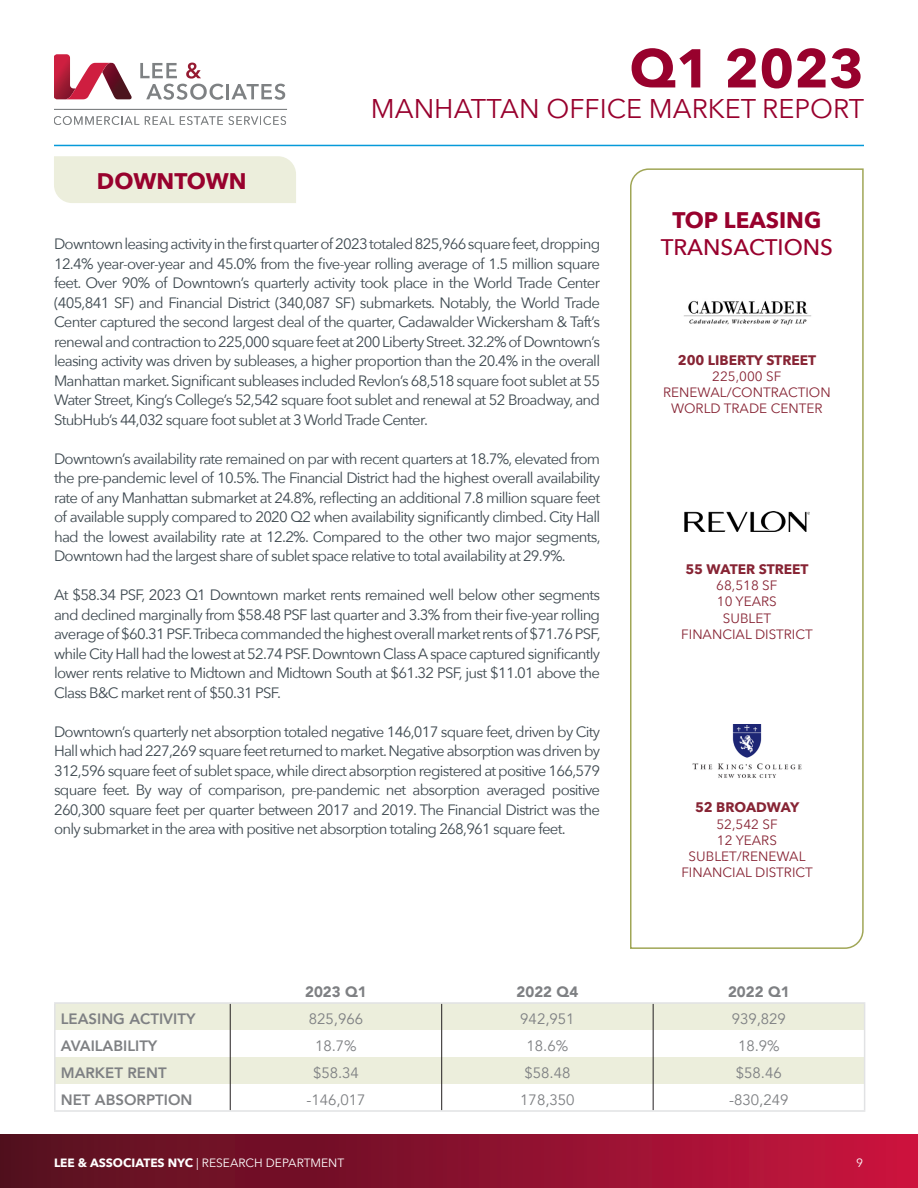
<style>
.page{position:relative;width:918px;height:1188px;background:#fff}
.page>*{position:absolute;margin:0;border:0;box-sizing:border-box;transform-origin:0 0}
.Doc_Title_2{font:700 54px "Avenir Next";color:#98012d}
.Doc_Title_2-2{font:27px "Avenir Next";color:#98012d}
.Body_Copy{font:500 22.5px/27px "Avenir Next";color:#98012d;text-align:center}
.Body_Copy-2{font:700 22.5px "Avenir Next";color:#98012d}
.Body_Copy-3{font:15px/19.5px "Avenir Next";letter-spacing:-.05em;color:#3e4950;text-align:justify}
.t1{font:15px "Avenir";color:#7e8083}
.t2{font:800 15px "Avenir";color:#7e8083}
.t3{font:900 15px "Avenir";color:#7e8083}
.t4{font:700 13.8px "Avenir Next";color:#872434}
.t5{font:13.5px "Avenir Next";color:#872434}
.t6{font:12px "Avenir Next";color:#fff}
.s1{font-weight:700}
</style>
<div class="page">
<div style="left:0;top:1134px;width:918px;height:54px;background:linear-gradient(to right,#51101e,#c7133e)"></div>
<svg style="left:140px;top:63px;width:84px;height:37px"></svg>
<hr style="left:226px;top:84px;width:3px;height:15px;background:#7e8183">
<svg style="left:231px;top:84px;width:54px;height:16px"></svg>
<svg style="left:54px;top:54px;width:78px;height:45px"></svg>
<hr style="left:54px;top:109px;width:233px;height:1px;background:#7e8183">
<svg style="left:54px;top:116px;width:85px;height:9px"></svg>
<svg style="left:145px;top:116px;width:29px;height:9px"></svg>
<svg style="left:180px;top:116px;width:106px;height:9px"></svg>
<hr style="left:54px;top:145px;width:810px;height:1px;background:#069ad9">
<div style="left:54px;top:156px;width:242px;height:47px;background:#eceedc"></div>
<svg style="left:56px;top:1004px;width:808px;height:80px;fill:#eceedc"></svg>
<svg style="left:230px;top:1004px;width:1px;height:106px"></svg>
<svg style="left:441px;top:1004px;width:1px;height:106px"></svg>
<svg style="left:653px;top:1004px;width:1px;height:106px"></svg>
<hr style="left:54px;top:1002px;width:176px;height:2px;background:#e1e2e4">
<hr style="left:54px;top:1004px;width:2px;height:26px;background:#e1e2e4">
<hr style="left:230px;top:1002px;width:212px;height:2px;background:#e1e2e4">
<hr style="left:442px;top:1002px;width:211px;height:2px;background:#e1e2e4">
<hr style="left:653px;top:1002px;width:212px;height:2px;background:#e1e2e4">
<hr style="left:54px;top:1057px;width:2px;height:27px;background:#e1e2e4">
<hr style="left:54px;top:1030px;width:2px;height:27px;background:#e1e2e4">
<hr style="left:54px;top:1084px;width:2px;height:26px;background:#e1e2e4">
<svg style="left:864px;top:1004px;width:1px;height:106px"></svg>
<hr style="left:54px;top:1110px;width:176px;height:2px;background:#e1e2e4">
<hr style="left:230px;top:1110px;width:212px;height:2px;background:#e1e2e4">
<hr style="left:442px;top:1110px;width:211px;height:2px;background:#e1e2e4">
<hr style="left:653px;top:1110px;width:212px;height:2px;background:#e1e2e4">
<svg style="left:630px;top:168px;width:234px;height:781px"></svg>
<img style="left:674px;top:291px;width:145px;height:43px">
<img style="left:685px;top:512px;width:124px;height:20px">
<img style="left:688px;top:725px;width:117px;height:54px">
<p class="Doc_Title_2" style="left:630px;top:22px;width:236px">Q1 2023</p>
<p class="Body_Copy-2" style="left:97px;top:162px;width:151px">DOWNTOWN</p>
<p class="Doc_Title_2-2" style="left:371px;top:85px;width:495px">MANHATTAN OFFICE MARKET REPORT</p>
<p class="Body_Copy-3" style="left:54px;top:233px;width:548px">Downtown leasing activity in the first quarter of 2023 totaled 825,966 square feet, dropping 12.4% year-over-year and 45.0% from the five-year rolling average of 1.5 million square feet. Over 90% of Downtown’s quarterly activity took place in the World Trade Center (405,841 SF) and Financial District (340,087 SF) submarkets. Notably, the World Trade Center captured the second largest deal of the quarter, Cadawalder Wickersham &amp; Taft’s renewal and contraction to 225,000 square feet at 200 Liberty Street. 32.2% of Downtown’s leasing activity was driven by subleases, a higher proportion than the 20.4% in the overall Manhattan market. Significant subleases included Revlon’s 68,518 square foot sublet at 55<br>Water Street, King’s College’s 52,542 square foot sublet and renewal at 52 Broadway, and StubHub’s 44,032 square foot sublet at 3 World Trade Center.</p>
<p class="Body_Copy-3" style="left:54px;top:448px;width:548px">Downtown’s availability rate remained on par with recent quarters at 18.7%, elevated from the pre-pandemic level of 10.5%. The Financial District had the highest overall availability rate of any Manhattan submarket at 24.8%, reflecting an additional 7.8 million square feet of available supply compared to 2020 Q2 when availability significantly climbed. City Hall had the lowest availability rate at 12.2%. Compared to the other two major segments, Downtown had the largest share of sublet space relative to total availability at 29.9%.</p>
<p class="Body_Copy-3" style="left:54px;top:584px;width:548px">At $58.34 PSF, 2023 Q1 Downtown market rents remained well below other segments and declined marginally from $58.48 PSF last quarter and 3.3% from their five-year rolling average of $60.31 PSF. Tribeca commanded the highest overall market rents of $71.76 PSF, while City Hall had the lowest at 52.74 PSF. Downtown Class A space captured significantly lower rents relative to Midtown and Midtown South at $61.32 PSF, just $11.01 above the Class B&amp;C market rent of $50.31 PSF.</p>
<p class="Body_Copy-3" style="left:54px;top:721px;width:548px">Downtown’s quarterly net absorption totaled negative 146,017 square feet, driven by City Hall which had 227,269 square feet returned to market. Negative absorption was driven by 312,596 square feet of sublet space, while direct absorption registered at positive 166,579 square feet. By way of comparison, pre-pandemic net absorption averaged positive 260,300 square feet per quarter between 2017 and 2019. The Financial District was the only submarket in the area with positive net absorption totaling 268,961 square feet.</p>
<p class="Body_Copy" style="left:661px;top:206px;width:174px"><span class="s1">TOP LEASING<br></span>TRANSACTIONS</p>
<p class="t4" style="left:678px;top:348px;width:140px">200 LIBERTY STREET</p>
<p class="t5" style="left:712px;top:365px;width:71px">225,000 SF</p>
<p class="t5" style="left:663px;top:381px;width:169px">RENEWAL/CONTRACTION</p>
<p class="t5" style="left:671px;top:397px;width:153px">WORLD TRADE CENTER</p>
<p class="t4" style="left:685px;top:557px;width:125px">55 WATER STREET</p>
<p class="t5" style="left:716px;top:574px;width:63px">68,518 SF</p>
<p class="t5" style="left:717px;top:590px;width:61px">10 YEARS</p>
<p class="t5" style="left:723px;top:606px;width:50px">SUBLET</p>
<p class="t5" style="left:681px;top:623px;width:133px">FINANCIAL DISTRICT</p>
<p class="t4" style="left:695px;top:796px;width:106px">52 BROADWAY</p>
<p class="t5" style="left:716px;top:813px;width:63px">52,542 SF</p>
<p class="t5" style="left:717px;top:829px;width:61px">12 YEARS</p>
<p class="t5" style="left:689px;top:845px;width:119px">SUBLET/RENEWAL</p>
<p class="t5" style="left:681px;top:861px;width:133px">FINANCIAL DISTRICT</p>
<p class="t3" style="left:305px;top:979px;width:63px">2023 Q1</p>
<p class="t3" style="left:517px;top:979px;width:63px">2022 Q4</p>
<p class="t3" style="left:728px;top:979px;width:63px">2022 Q1</p>
<p class="t2" style="left:61px;top:1007px;width:136px">LEASING ACTIVITY</p>
<p class="t1" style="left:309px;top:1010px;width:56px">825,966</p>
<p class="t1" style="left:520px;top:1010px;width:56px">942,951</p>
<p class="t1" style="left:732px;top:1010px;width:56px">939,829</p>
<p class="t2" style="left:61px;top:1034px;width:98px">AVAILABILITY</p>
<p class="t1" style="left:315px;top:1037px;width:43px">18.7%</p>
<p class="t1" style="left:527px;top:1037px;width:43px">18.6%</p>
<p class="t1" style="left:738px;top:1037px;width:43px">18.9%</p>
<p class="t2" style="left:61px;top:1061px;width:107px">MARKET RENT</p>
<p class="t1" style="left:313px;top:1064px;width:47px">$58.34</p>
<p class="t1" style="left:524px;top:1064px;width:47px">$58.48</p>
<p class="t1" style="left:736px;top:1064px;width:47px">$58.46</p>
<p class="t2" style="left:61px;top:1088px;width:133px">NET ABSORPTION</p>
<p class="t1" style="left:306px;top:1091px;width:61px">-146,017</p>
<p class="t1" style="left:520px;top:1091px;width:56px">178,350</p>
<p class="t1" style="left:729px;top:1091px;width:61px">-830,249</p>
<p class="t6" style="left:54px;top:1153px;width:292px"><span class="s1">LEE &amp; ASSOCIATES NYC</span> | RESEARCH DEPARTMENT</p>
<p class="t6" style="left:856px;top:1153px;width:8px">9</p>
</div>
